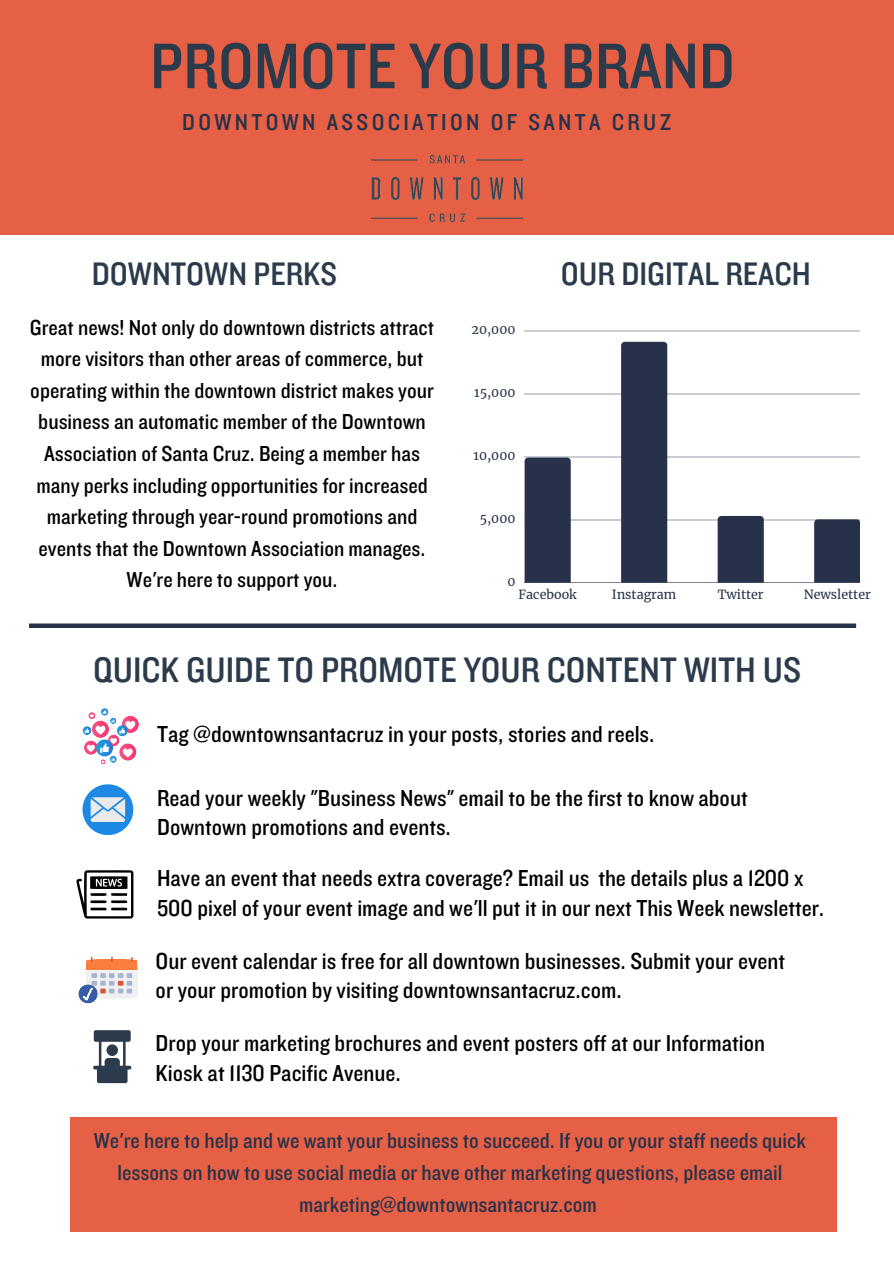
<style>
.page{position:relative;width:894px;height:1264px;background:#fff}
.page>*{position:absolute;margin:0;border:0;box-sizing:border-box;transform-origin:0 0}
.t1{font:66.75px "Knockout HTF30 Junior Welterwt";color:#2b3b4c}
.t2{font:36.75px "Knockout HTF30 Junior Welterwt";color:#2b3b4c}
.t3{font:33.75px "Knockout HTF30 Junior Welterwt";color:#2b3b4c}
.t4{font:24px/29.2px "Knockout HTF30 Junior Welterwt";color:#000}
.t5{font:23.85px "Knockout HTF30 Junior Welterwt";letter-spacing:.14em;color:#27324a}
.t6{font:22.5px/31.5px "Knockout HTF30 Junior Welterwt";color:#000;text-align:center}
.t7{font:22.5px/31.5px "Knockout HTF30 Junior Welterwt";color:#27324a;text-align:center}
.t8{font:12.45px "Merriweather";color:#27324a}
</style>
<div class="page">
<div style="left:0;top:0;width:893px;height:234px;background:#e66045"></div>
<div style="left:29px;top:623px;width:826px;height:5px;background:#27324a"></div>
<hr style="left:524px;top:330px;width:335px;height:1px;background:#27324a">
<hr style="left:524px;top:393px;width:335px;height:1px;background:#27324a">
<hr style="left:524px;top:456px;width:335px;height:1px;background:#27324a">
<hr style="left:524px;top:519px;width:335px;height:1px;background:#27324a">
<hr style="left:524px;top:582px;width:335px;height:1px;background:#27324a">
<div style="left:524px;top:457px;width:46px;height:125px;background:#27324a"></div>
<div style="left:621px;top:342px;width:46px;height:240px;background:#27324a"></div>
<div style="left:717px;top:516px;width:46px;height:66px;background:#27324a"></div>
<div style="left:813px;top:519px;width:46px;height:63px;background:#27324a"></div>
<img style="left:372px;top:155px;width:150px;height:67px">
<svg style="left:122px;top:715px;width:17px;height:18px"></svg>
<svg style="left:83px;top:726px;width:8px;height:9px"></svg>
<svg style="left:85px;top:708px;width:50px;height:55px"></svg>
<svg style="left:82px;top:784px;width:51px;height:51px"></svg>
<svg style="left:76px;top:870px;width:57px;height:48px"></svg>
<svg style="left:78px;top:956px;width:60px;height:48px"></svg>
<div style="left:71px;top:1116px;width:765px;height:115px;background:#e66045"></div>
<svg style="left:93px;top:1030px;width:38px;height:53px"></svg>
<p class="t1" style="left:150px;top:31px;width:586px">PROMOTE YOUR BRAND</p>
<p class="t5" style="left:182px;top:110px;width:490px">DOWNTOWN ASSOCIATION OF SANTA CRUZ</p>
<p class="t3" style="left:92px;top:256px;width:247px">DOWNTOWN PERKS</p>
<p class="t6" style="left:30px;top:312px;width:406px">Great news! Not only do downtown districts attract more visitors than other areas of commerce, but operating within the downtown district makes your business an automatic member of the Downtown Association of Santa Cruz. Being a member has many perks including opportunities for increased marketing through year-round promotions and events that the Downtown Association manages.<br>We're here to support you.</p>
<p class="t8" style="left:471px;top:322px;width:45px">20,000</p>
<p class="t8" style="left:474px;top:385px;width:43px">15,000</p>
<p class="t8" style="left:473px;top:448px;width:43px">10,000</p>
<p class="t8" style="left:479px;top:510px;width:37px">5,000</p>
<p class="t8" style="left:507px;top:573px;width:10px">0</p>
<p class="t3" style="left:560px;top:256px;width:251px">OUR DIGITAL REACH</p>
<p class="t8" style="left:518px;top:587px;width:60px">Facebook</p>
<p class="t8" style="left:611px;top:587px;width:66px">Instagram</p>
<p class="t8" style="left:717px;top:587px;width:47px">Twitter</p>
<p class="t8" style="left:803px;top:587px;width:69px">Newsletter</p>
<p class="t2" style="left:93px;top:650px;width:709px">QUICK GUIDE TO PROMOTE YOUR CONTENT WITH US</p>
<p class="t4" style="left:157px;top:720px;width:499px">Tag @downtownsantacruz in your posts, stories and reels.</p>
<p class="t4" style="left:157px;top:785px;width:592px;line-height:28.2px">Read your weekly "Business News" email to be the first to know about<br>Downtown promotions and events.</p>
<p class="t4" style="left:157px;top:864px;width:668px">Have an event that needs extra coverage? Email us the details plus a 1200 x<br>500 pixel of your event image and we'll put it in our next This Week newsletter.</p>
<p class="t4" style="left:156px;top:946px;width:630px">Our event calendar is free for all downtown businesses. Submit your event or your promotion by visiting downtownsantacruz.com.</p>
<p class="t4" style="left:156px;top:1029px;width:610px">Drop your marketing brochures and event posters off at our Information<br>Kiosk at 1130 Pacific Avenue.</p>
<p class="t7" style="left:94px;top:1125px;width:713px">We're here to help and we want your business to succeed. If you or your staff needs quick lessons on how to use social media or have other marketing questions, please email marketing@downtownsantacruz.com</p>
</div>
